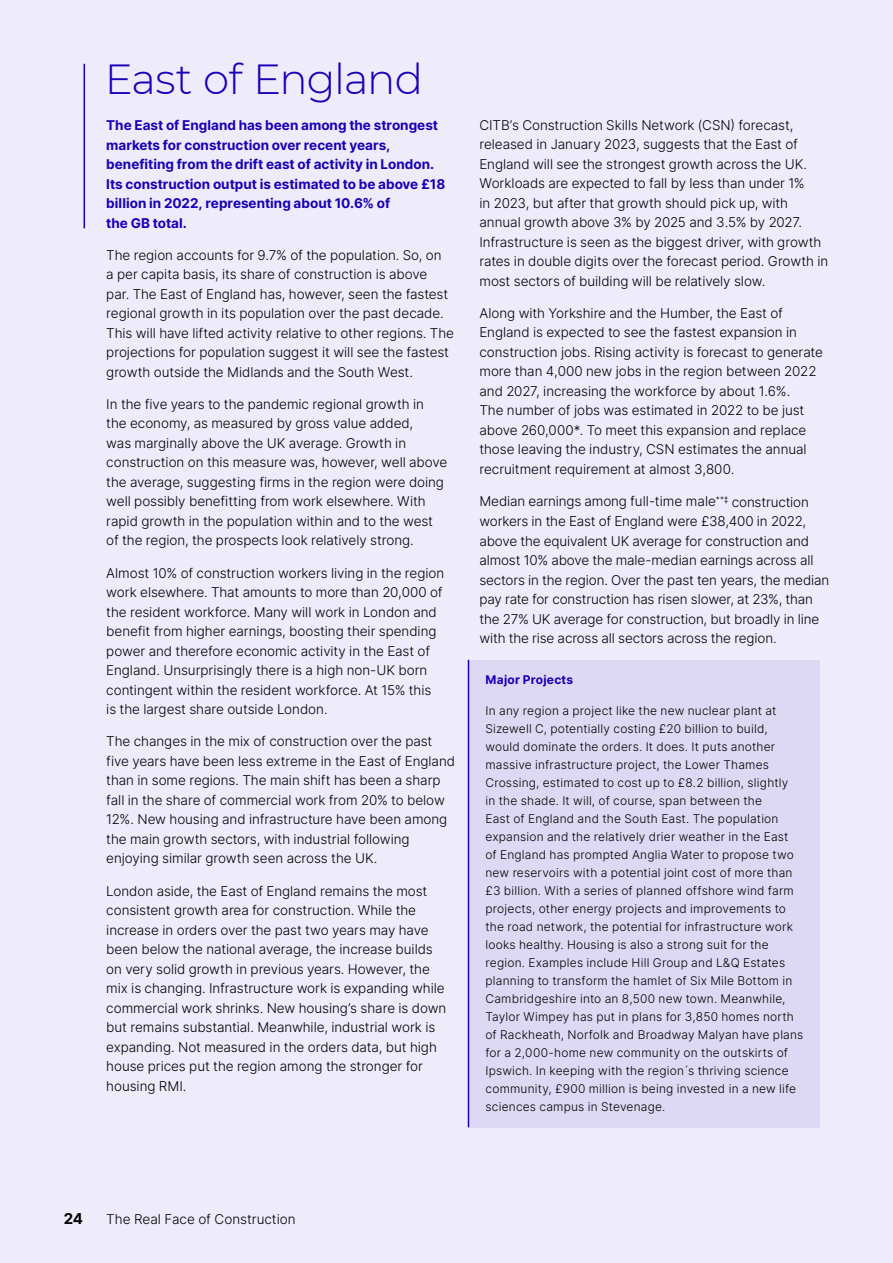
<style>
.page{position:relative;width:893px;height:1263px;background:#eeecfa}
.page>*{position:absolute;margin:0;border:0;box-sizing:border-box;transform-origin:0 0}
.t1{font:300 42px "Montserrat";letter-spacing:-.025em;color:#1900b6}
.t2{font:700 15px "Inter";color:#000}
.t3{font:300 13.5px/19.5px "Inter";letter-spacing:-.005em;color:#000}
.t4{font:700 13.5px/19.5px "Inter";color:#1900b6}
.t5{font:300 12px/18px "Inter";letter-spacing:.015em;color:#000}
.t6{font:700 12px "Inter";letter-spacing:.02em;color:#1900b6}
</style>
<div class="page">
<hr style="left:84px;top:64px;width:1px;height:164px;background:#1900b6">
<div style="left:468px;top:660px;width:352px;height:467px;background:#ddd9f4"></div>
<hr style="left:468px;top:660px;width:1px;height:467px;background:#1900b6">
<h1 class="t1" style="left:105px;top:50px;width:320px">East of England</h1>
<p class="t4" style="left:106px;top:115px;width:340px">The East of England has been among the strongest markets for construction over recent years, benefiting from the drift east of activity in London.<br>Its construction output is estimated to be above £18 billion in 2022, representing about 10.6% of<br>the GB total.</p>
<p class="t3" style="left:106px;top:245px;width:349px">The region accounts for 9.7% of the population. So, on<br>a per capita basis, its share of construction is above<br>par. The East of England has, however, seen the fastest regional growth in its population over the past decade.<br>This will have lifted activity relative to other regions. The projections for population suggest it will see the fastest growth outside the Midlands and the South West.</p>
<p class="t3" style="left:106px;top:394px;width:343px">In the five years to the pandemic regional growth in the economy, as measured by gross value added,<br>was marginally above the UK average. Growth in construction on this measure was, however, well above the average, suggesting firms in the region were doing well possibly benefitting from work elsewhere. With rapid growth in the population within and to the west of the region, the prospects look relatively strong.</p>
<p class="t3" style="left:106px;top:563px;width:339px">Almost 10% of construction workers living in the region work elsewhere. That amounts to more than 20,000 of the resident workforce. Many will work in London and benefit from higher earnings, boosting their spending power and therefore economic activity in the East of England. Unsurprisingly there is a high non-UK born contingent within the resident workforce. At 15% this is the largest share outside London.</p>
<p class="t3" style="left:106px;top:731px;width:350px">The changes in the mix of construction over the past five years have been less extreme in the East of England than in some regions. The main shift has been a sharp fall in the share of commercial work from 20% to below 12%. New housing and infrastructure have been among the main growth sectors, with industrial following enjoying similar growth seen across the UK.</p>
<p class="t3" style="left:106px;top:881px;width:342px">London aside, the East of England remains the most consistent growth area for construction. While the increase in orders over the past two years may have been below the national average, the increase builds on very solid growth in previous years. However, the mix is changing. Infrastructure work is expanding while commercial work shrinks. New housing’s share is down but remains substantial. Meanwhile, industrial work is expanding. Not measured in the orders data, but high house prices put the region among the stronger for housing RMI.</p>
<p class="t3" style="left:479px;top:115px;width:350px">CITB’s Construction Skills Network (CSN) forecast, released in January 2023, suggests that the East of England will see the strongest growth across the UK.<br>Workloads are expected to fall by less than under 1%<br>in 2023, but after that growth should pick up, with annual growth above 3% by 2025 and 3.5% by 2027.<br>Infrastructure is seen as the biggest driver, with growth rates in double digits over the forecast period. Growth in most sectors of building will be relatively slow.</p>
<p class="t3" style="left:479px;top:303px;width:345px">Along with Yorkshire and the Humber, the East of England is expected to see the fastest expansion in construction jobs. Rising activity is forecast to generate more than 4,000 new jobs in the region between 2022 and 2027, increasing the workforce by about 1.6%.<br>The number of jobs was estimated in 2022 to be just above 260,000*. To meet this expansion and replace those leaving the industry, CSN estimates the annual recruitment requirement at almost 3,800.</p>
<p class="t3" style="left:479px;top:491px;width:351px">Median earnings among full-time male<sup>**‡</sup> construction workers in the East of England were £38,400 in 2022, above the equivalent UK average for construction and almost 10% above the male-median earnings across all sectors in the region. Over the past ten years, the median pay rate for construction has risen slower, at 23%, than the 27% UK average for construction, but broadly in line with the rise across all sectors across the region.</p>
<p class="t6" style="left:485px;top:671px;width:89px">Major Projects</p>
<p class="t5" style="left:485px;top:701px;width:319px">In any region a project like the new nuclear plant at Sizewell C, potentially costing £20 billion to build, would dominate the orders. It does. It puts another massive infrastructure project, the Lower Thames Crossing, estimated to cost up to £8.2 billion, slightly<br>in the shade. It will, of course, span between the<br>East of England and the South East. The population expansion and the relatively drier weather in the East<br>of England has prompted Anglia Water to propose two new reservoirs with a potential joint cost of more than £3 billion. With a series of planned offshore wind farm projects, other energy projects and improvements to the road network, the potential for infrastructure work looks healthy. Housing is also a strong suit for the region. Examples include Hill Group and L&amp;Q Estates planning to transform the hamlet of Six Mile Bottom in Cambridgeshire into an 8,500 new town. Meanwhile, Taylor Wimpey has put in plans for 3,850 homes north of Rackheath, Norfolk and Broadway Malyan have plans for a 2,000-home new community on the outskirts of Ipswich. In keeping with the region´s thriving science community, £900 million is being invested in a new life sciences campus in Stevenage.</p>
<p class="t2" style="left:64px;top:1208px;width:21px">24</p>
<p class="t3" style="left:106px;top:1209px;width:191px">The Real Face of Construction</p>
</div>
